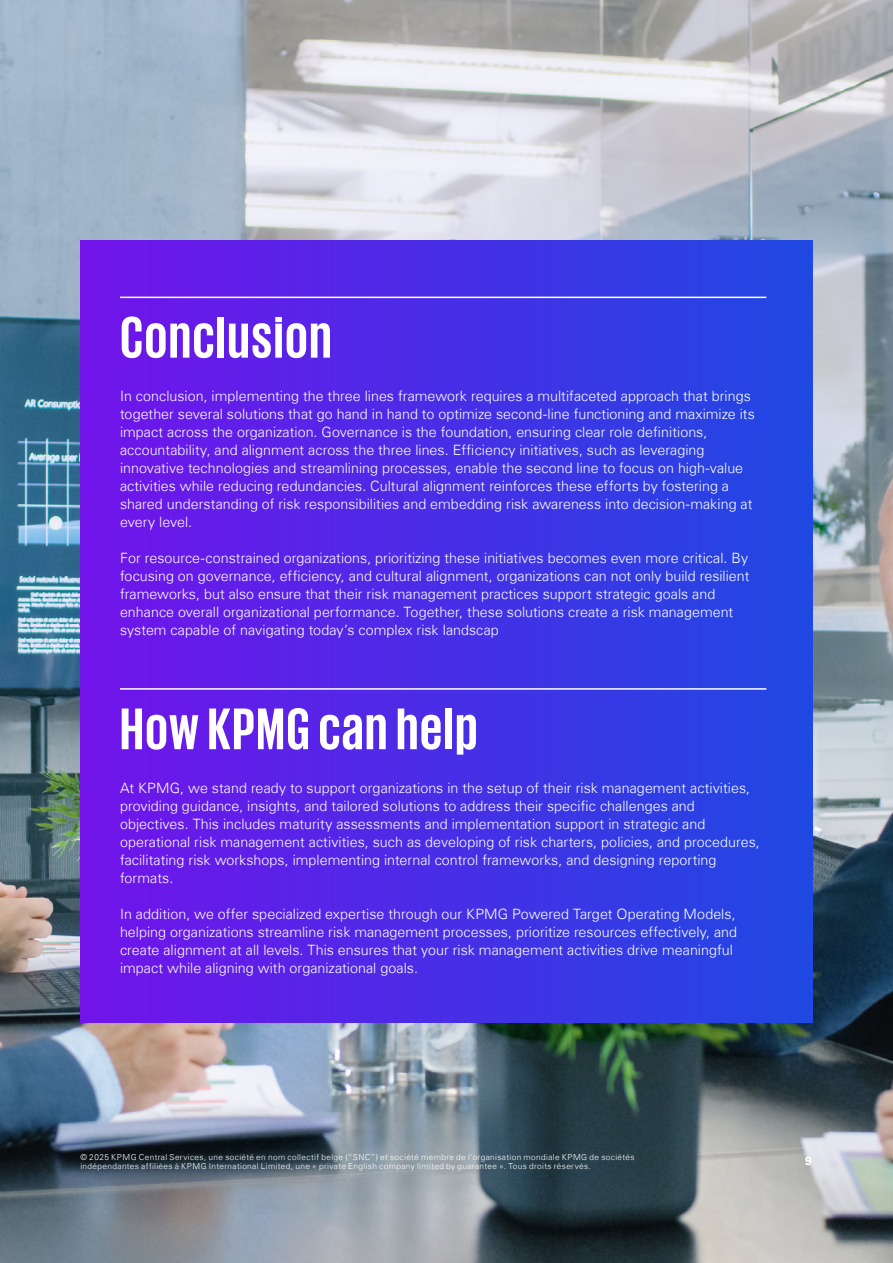
<style>
.page{position:relative;width:893px;height:1263px;background:#fff}
.page>*{position:absolute;margin:0;border:0;box-sizing:border-box;transform-origin:0 0}
.t1{font:700 60px "KPMG";letter-spacing:.025em;color:#fff}
.t2{font:300 14.25px/18px "Universfor KPMG";color:#fff}
.t3{font:700 12px "Universfor KPMG";color:#fff}
.t4{font:300 8.25px/9px "Universfor KPMG";letter-spacing:.045em;color:#fff}
</style>
<div class="page">
<img style="left:0;top:0;width:893px;height:1263px">
<div style="left:81px;top:240px;width:731px;height:783px;background:linear-gradient(to right,#7213ea,#1f49e2)"></div>
<hr style="left:120px;top:297px;width:646px;height:1px;background:#fff">
<hr style="left:120px;top:688px;width:646px;height:2px;background:#fff">
<h1 class="t1" style="left:120px;top:307px;width:213px">Conclusion</h1>
<p class="t2" style="left:120px;top:387px;width:636px">In conclusion, implementing the three lines framework requires a multifaceted approach that brings together several solutions that go hand in hand to optimize second-line functioning and maximize its impact across the organization. Governance is the foundation, ensuring clear role definitions, accountability, and alignment across the three lines. Efficiency initiatives, such as leveraging innovative technologies and streamlining processes, enable the second line to focus on high-value activities while reducing redundancies. Cultural alignment reinforces these efforts by fostering a shared understanding of risk responsibilities and embedding risk awareness into decision-making at every level.</p>
<p class="t2" style="left:120px;top:549px;width:631px">For resource-constrained organizations, prioritizing these initiatives becomes even more critical. By focusing on governance, efficiency, and cultural alignment, organizations can not only build resilient frameworks, but also ensure that their risk management practices support strategic goals and enhance overall organizational performance. Together, these solutions create a risk management system capable of navigating today’s complex risk landscap</p>
<h1 class="t1" style="left:120px;top:699px;width:359px">How KPMG can help</h1>
<p class="t2" style="left:120px;top:779px;width:641px">At KPMG, we stand ready to support organizations in the setup of their risk management activities, providing guidance, insights, and tailored solutions to address their specific challenges and objectives. This includes maturity assessments and implementation support in strategic and operational risk management activities, such as developing of risk charters, policies, and procedures, facilitating risk workshops, implementing internal control frameworks, and designing reporting formats.</p>
<p class="t2" style="left:120px;top:905px;width:619px">In addition, we offer specialized expertise through our KPMG Powered Target Operating Models, helping organizations streamline risk management processes, prioritize resources effectively, and create alignment at all levels. This ensures that your risk management activities drive meaningful impact while aligning with organizational goals.</p>
<p class="t4" style="left:80px;top:1152px;width:556px">© 2025 KPMG Central Services, une société en nom collectif belge (“SNC”) et société membre de l’organisation mondiale KPMG de sociétés indépendantes affiliées à KPMG International Limited, une « private English company limited by guarantee ». Tous droits réservés.</p>
<p class="t3" style="left:805px;top:1154px;width:8px">9</p>
</div>
